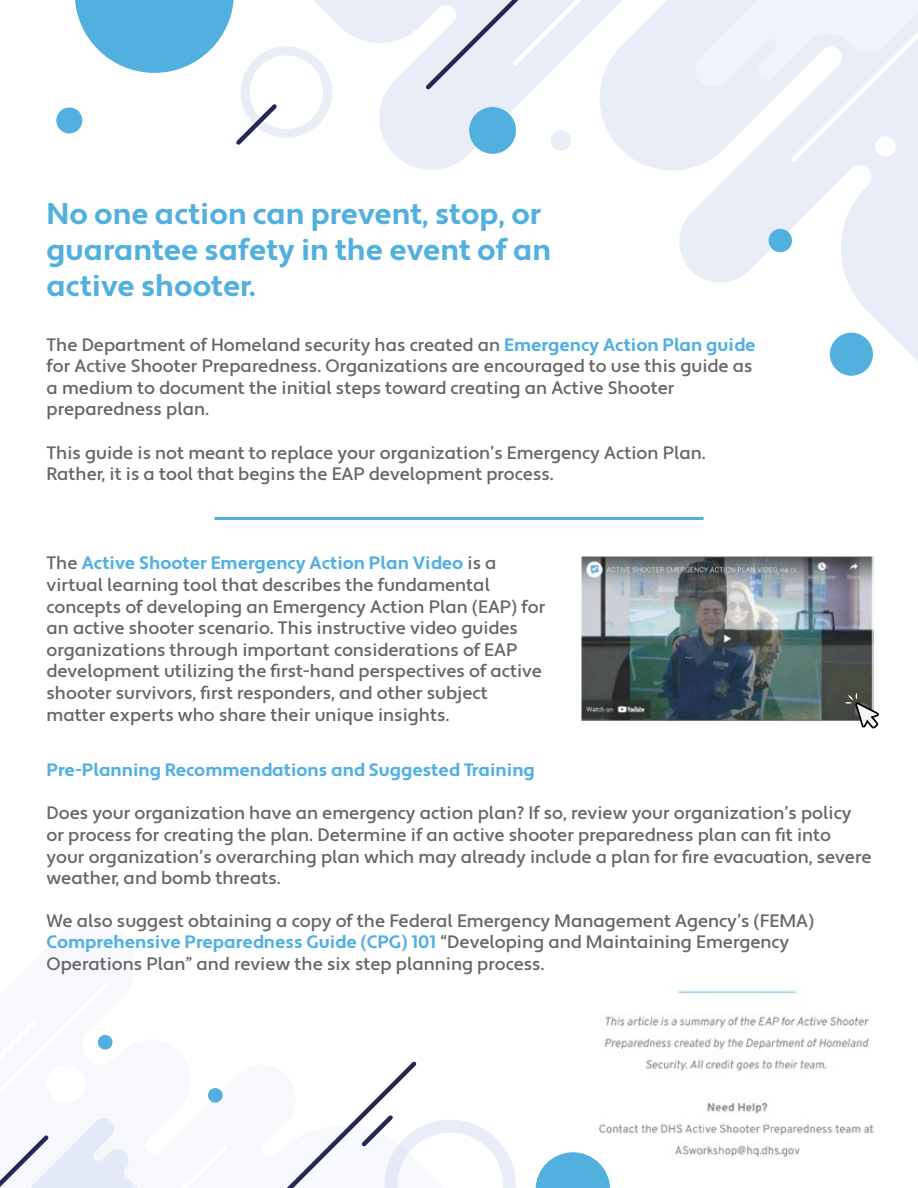
<style>
.page{position:relative;width:918px;height:1188px;background:#fff}
.page>*{position:absolute;margin:0;border:0;box-sizing:border-box;transform-origin:0 0}
.t1{font:700 30px/36px "Apertura";color:#52b0df}
.t2{font:500 18px/21.6px "Apertura";color:#686768}
.t3{font:700 18px "Apertura";color:#52b0df}
.s1{font-weight:700;color:#52b0df}
</style>
<div class="page">
<svg style="left:332px;top:0;width:586px;height:376px"></svg>
<div style="left:830px;top:333px;width:43px;height:43px;background:#52b0df;border-radius:50%"></div>
<div style="left:469px;top:107px;width:47px;height:47px;background:#52b0df;border-radius:50%"></div>
<div style="left:56px;top:107px;width:26px;height:26px;background:#52b0df;border-radius:50%"></div>
<div style="left:551px;top:130px;width:20px;height:21px;background:#e8edf7;border-radius:50%"></div>
<svg style="left:422px;top:0;width:181px;height:93px"></svg>
<svg style="left:75px;top:0;width:257px;height:145px"></svg>
<svg style="left:694px;top:0;width:224px;height:166px"></svg>
<div style="left:769px;top:229px;width:23px;height:23px;background:#52b0df;border-radius:50%"></div>
<svg style="left:0;top:1035px;width:223px;height:153px"></svg>
<svg style="left:286px;top:1061px;width:230px;height:127px"></svg>
<img style="left:580px;top:556px;width:293px;height:165px">
<hr style="left:214px;top:517px;width:490px;height:3px;background:#52b0df">
<img style="left:599px;top:990px;width:275px;height:168px">
<svg style="left:536px;top:1152px;width:74px;height:36px"></svg>
<svg style="left:845px;top:693px;width:34px;height:36px"></svg>
<h1 class="t1" style="left:47px;top:196px;width:506px">No one action can prevent, stop, or guarantee safety in the event of an active shooter.</h1>
<p class="t2" style="left:47px;top:334px;width:710px">The Department of Homeland security has created an <span class="s1">Emergency Action Plan guide </span>for Active Shooter Preparedness. Organizations are encouraged to use this guide as a medium to document the initial steps toward creating an Active Shooter preparedness plan.</p>
<p class="t2" style="left:47px;top:442px;width:661px">This guide is not meant to replace your organization’s Emergency Action Plan.<br>Rather, it is a tool that begins the EAP development process.</p>
<p class="t2" style="left:47px;top:553px;width:500px">The <span class="s1">Active Shooter Emergency Action Plan Video</span> is a virtual learning tool that describes the fundamental concepts of developing an Emergency Action Plan (EAP) for an active shooter scenario. This instructive video guides organizations through important considerations of EAP development utilizing the first-hand perspectives of active shooter survivors, first responders, and other subject matter experts who share their unique insights.</p>
<p class="t3" style="left:47px;top:759px;width:490px">Pre-Planning Recommendations and Suggested Training</p>
<p class="t2" style="left:47px;top:803px;width:826px">Does your organization have an emergency action plan? If so, review your organization’s policy or process for creating the plan. Determine if an active shooter preparedness plan can fit into your organization’s overarching plan which may already include a plan for fire evacuation, severe weather, and bomb threats.</p>
<p class="t2" style="left:47px;top:910px;width:769px">We also suggest obtaining a copy of the Federal Emergency Management Agency’s (FEMA)<br><span class="s1">Comprehensive Preparedness Guide (CPG) 101</span> “Developing and Maintaining Emergency<br>Operations Plan” and review the six step planning process.</p>
</div>
